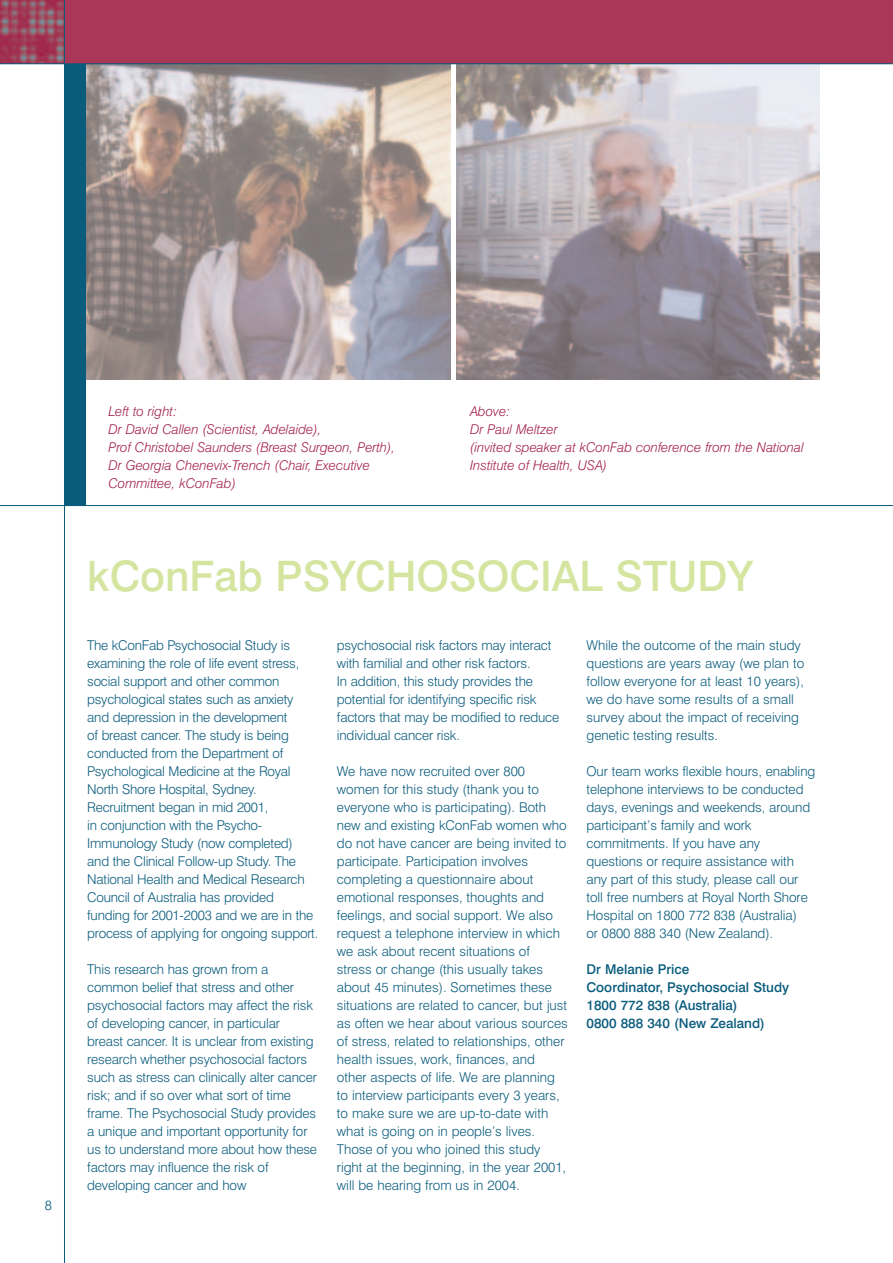
<style>
.page{position:relative;width:893px;height:1263px;background:#fff}
.page>*{position:absolute;margin:0;border:0;box-sizing:border-box;transform-origin:0 0}
.t1{font:500 42px "Swiss 721 BT";color:#d5e5a0}
.t2{font:300 13.5px/18px "Swiss 721 BT";letter-spacing:-.005em;color:#0a5c7d}
.t3{font:italic 300 13.5px/18px "Swiss 721 BT";color:#a21e4b}
.t4{font:500 13.5px/18px "Swiss 721 BT";color:#0a5c7d}
</style>
<div class="page">
<img style="left:86px;top:64px;width:365px;height:316px">
<svg style="left:455px;top:64px;width:364px;height:316px;background:#b6aeb4"></svg>
<div style="left:64px;top:64px;width:22px;height:442px;background:#0a5c7d"></div>
<div style="left:64px;top:0;width:828px;height:64px;background:#aa3757"></div>
<img style="left:0;top:0;width:64px;height:63px">
<hr style="left:0;top:505px;width:892px;height:1px;background:#0a5c7d">
<hr style="left:0;top:63px;width:892px;height:1px;background:#0a5c7d">
<hr style="left:64px;top:0;width:1px;height:1263px;background:#0a5c7d">
<p class="t2" style="left:45px;top:1198px;width:9px">8</p>
<p class="t3" style="left:108px;top:403px;width:288px">Left to right:<br>Dr David Callen (Scientist, Adelaide),<br>Prof Christobel Saunders (Breast Surgeon, Perth), Dr Georgia Chenevix-Trench (Chair, Executive Committee, kConFab)</p>
<p class="t3" style="left:470px;top:403px;width:335px">Above:<br>Dr Paul Meltzer<br>(invited speaker at kConFab conference from the National<br>Institute of Health, USA)</p>
<h1 class="t1" style="left:87px;top:561px;width:667px">kConFab PSYCHOSOCIAL STUDY</h1>
<p class="t2" style="left:87px;top:637px;width:232px">The kConFab Psychosocial Study is examining the role of life event stress, social support and other common psychological states such as anxiety and depression in the development<br>of breast cancer. The study is being conducted from the Department of Psychological Medicine at the Royal North Shore Hospital, Sydney.<br>Recruitment began in mid 2001,<br>in conjunction with the Psycho-Immunology Study (now completed)<br>and the Clinical Follow-up Study. The National Health and Medical Research Council of Australia has provided funding for 2001-2003 and we are in the process of applying for ongoing support.</p>
<p class="t2" style="left:87px;top:961px;width:231px">This research has grown from a common belief that stress and other psychosocial factors may affect the risk of developing cancer, in particular breast cancer. It is unclear from existing research whether psychosocial factors such as stress can clinically alter cancer risk; and if so over what sort of time frame. The Psychosocial Study provides a unique and important opportunity for us to understand more about how these factors may influence the risk of developing cancer and how</p>
<p class="t2" style="left:337px;top:637px;width:224px">psychosocial risk factors may interact with familial and other risk factors.<br>In addition, this study provides the potential for identifying specific risk factors that may be modified to reduce individual cancer risk.</p>
<p class="t2" style="left:337px;top:763px;width:232px">We have now recruited over 800 women for this study (thank you to everyone who is participating). Both new and existing kConFab women who do not have cancer are being invited to participate. Participation involves completing a questionnaire about emotional responses, thoughts and feelings, and social support. We also request a telephone interview in which we ask about recent situations of stress or change (this usually takes about 45 minutes). Sometimes these situations are related to cancer, but just as often we hear about various sources of stress, related to relationships, other health issues, work, finances, and other aspects of life. We are planning to interview participants every 3 years, to make sure we are up-to-date with what is going on in people’s lives.<br>Those of you who joined this study right at the beginning, in the year 2001, will be hearing from us in 2004.</p>
<p class="t2" style="left:586px;top:637px;width:219px">While the outcome of the main study questions are years away (we plan to follow everyone for at least 10 years), we do have some results of a small survey about the impact of receiving genetic testing results.</p>
<p class="t2" style="left:586px;top:763px;width:230px">Our team works flexible hours, enabling telephone interviews to be conducted days, evenings and weekends, around participant’s family and work commitments. If you have any questions or require assistance with any part of this study, please call our toll free numbers at Royal North Shore Hospital on 1800 772 838 (Australia)<br>or 0800 888 340 (New Zealand).</p>
<p class="t4" style="left:586px;top:961px;width:204px">Dr Melanie Price<br>Coordinator, Psychosocial Study<br>1800 772 838 (Australia)<br>0800 888 340 (New Zealand)</p>
</div>
